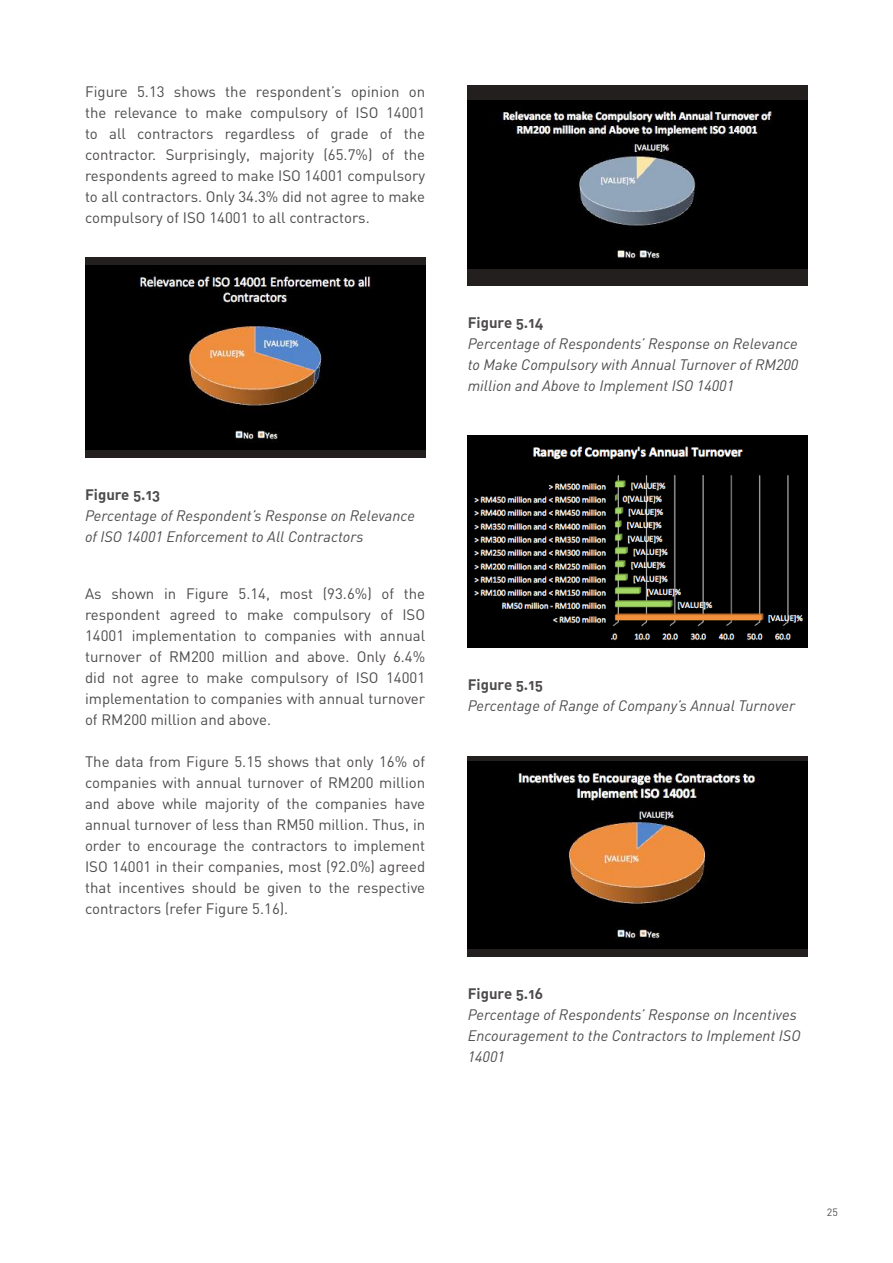
<style>
.page{position:relative;width:893px;height:1263px;background:#fff}
.page>*{position:absolute;margin:0;border:0;box-sizing:border-box;transform-origin:0 0}
.t1{font:15px/21px "DIN";color:#4e4b4c;text-align:justify}
.t2{font:italic 15px/21px "DIN";color:#4e4b4c}
.t3{font:15px "DIN Bold Alternate";color:#4e4b4c}
.t4{font:10.5px "DIN";color:#4e4b4c}
</style>
<div class="page">
<div style="left:85px;top:257px;width:340px;height:201px;background:#241f1f"></div>
<div style="left:468px;top:85px;width:340px;height:200px;background:#241f1f"></div>
<svg style="left:468px;top:756px;width:340px;height:200px;background:#1e1a1a"></svg>
<img style="left:85px;top:266px;width:340px;height:183px">
<img style="left:468px;top:100px;width:340px;height:168px">
<img style="left:468px;top:436px;width:340px;height:212px">
<img style="left:468px;top:762px;width:340px;height:186px">
<p class="t1" style="left:85px;top:81px;width:342px">Figure 5.13 shows the respondent’s opinion on the relevance to make compulsory of ISO 14001 to all contractors regardless of grade of the contractor. Surprisingly, majority (65.7%) of the respondents agreed to make ISO 14001 compulsory to all contractors. Only 34.3% did not agree to make compulsory of ISO 14001 to all contractors.</p>
<p class="t3" style="left:85px;top:485px;width:77px">Figure 5.13</p>
<p class="t2" style="left:85px;top:505px;width:331px">Percentage of Respondent’s Response on Relevance of ISO 14001 Enforcement to All Contractors</p>
<p class="t1" style="left:85px;top:583px;width:342px">As shown in Figure 5.14, most (93.6%) of the respondent agreed to make compulsory of ISO 14001 implementation to companies with annual turnover of RM200 million and above. Only 6.4% did not agree to make compulsory of ISO 14001 implementation to companies with annual turnover of RM200 million and above.</p>
<p class="t1" style="left:85px;top:751px;width:342px">The data from Figure 5.15 shows that only 16% of companies with annual turnover of RM200 million and above while majority of the companies have annual turnover of less than RM50 million. Thus, in order to encourage the contractors to implement ISO 14001 in their companies, most (92.0%) agreed that incentives should be given to the respective contractors (refer Figure 5.16).</p>
<p class="t3" style="left:468px;top:313px;width:78px">Figure 5.14</p>
<p class="t2" style="left:468px;top:333px;width:332px;text-align:justify">Percentage of Respondents’ Response on Relevance to Make Compulsory with Annual Turnover of RM200 million and Above to Implement ISO 14001</p>
<p class="t3" style="left:468px;top:675px;width:77px">Figure 5.15</p>
<p class="t2" style="left:468px;top:695px;width:329px">Percentage of Range of Company’s Annual Turnover</p>
<p class="t3" style="left:468px;top:984px;width:77px">Figure 5.16</p>
<p class="t2" style="left:468px;top:1004px;width:334px">Percentage of Respondents’ Response on Incentives<br>Encouragement to the Contractors to Implement ISO<br>14001</p>
<p class="t4" style="left:827px;top:1206px;width:12px">25</p>
</div>
